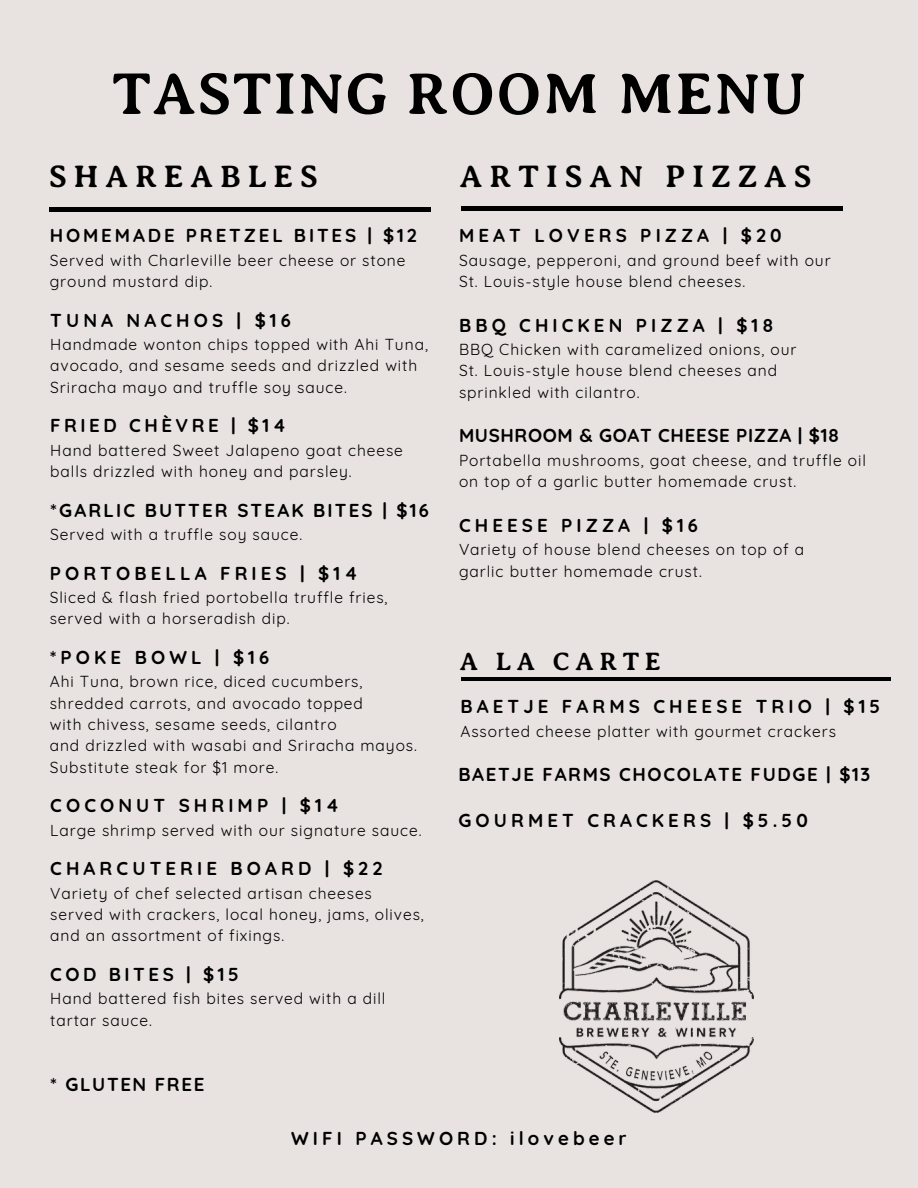
<style>
.page{position:relative;width:918px;height:1188px;background:#e8e2e0}
.page>*{position:absolute;margin:0;border:0;box-sizing:border-box;transform-origin:0 0}
.t1{font:700 59.7px "Averia Serif Libre";letter-spacing:.03em;color:#000}
.t2{font:700 31.5px "Averia Serif Libre";letter-spacing:.22em;color:#000}
.t3{font:700 25.5px "Averia Serif Libre";letter-spacing:.22em;color:#000}
.t4{font:700 18.75px "Quicksand";letter-spacing:.22em;color:#000}
.t5{font:700 18.75px "Quicksand";letter-spacing:.085em;color:#000}
.t6{font:700 18.75px "Quicksand";letter-spacing:.035em;color:#000}
.t7{font:700 18.75px "Quicksand";letter-spacing:.115em;color:#000}
.t8{font:700 18.75px "Quicksand";letter-spacing:.19em;color:#000}
.t9{font:700 18.75px "Quicksand";letter-spacing:.155em;color:#000}
.t10{font:15.6px/21.3px "Quicksand";letter-spacing:.06em;color:#000}
</style>
<div class="page">
<hr style="left:49px;top:208px;width:382px;height:3px;background:#000">
<hr style="left:461px;top:207px;width:382px;height:3px;background:#000">
<img style="left:559px;top:881px;width:195px;height:232px">
<hr style="left:461px;top:677px;width:430px;height:4px;background:#000">
<p class="t1" style="left:112px;top:61px;width:695px">TASTING ROOM MENU</p>
<p class="t2" style="left:49px;top:159px;width:270px">SHAREABLES</p>
<p class="t9" style="left:50px;top:224px;width:369px">HOMEMADE PRETZEL BITES | $12</p>
<p class="t10" style="left:50px;top:249px;width:357px">Served with Charleville beer cheese or stone ground mustard dip.</p>
<p class="t4" style="left:50px;top:308px;width:242px">TUNA NACHOS | $16</p>
<p class="t10" style="left:50px;top:333px;width:379px">Handmade wonton chips topped with Ahi Tuna, avocado, and sesame seeds and drizzled with<br>Sriracha mayo and truffle soy sauce.</p>
<p class="t8" style="left:50px;top:414px;width:237px">FRIED CHÈVRE | $14</p>
<p class="t10" style="left:50px;top:439px;width:354px">Hand battered Sweet Jalapeno goat cheese balls drizzled with honey and parsley.</p>
<p class="t7" style="left:50px;top:498px;width:380px">*GARLIC BUTTER STEAK BITES | $16</p>
<p class="t10" style="left:50px;top:523px;width:254px">Served with a truffle soy sauce.</p>
<p class="t4" style="left:50px;top:561px;width:309px">PORTOBELLA FRIES | $14</p>
<p class="t10" style="left:50px;top:586px;width:339px">Sliced &amp; flash fried portobella truffle fries, served with a horseradish dip.</p>
<p class="t4" style="left:50px;top:645px;width:221px">*POKE BOWL | $16</p>
<p class="t10" style="left:50px;top:671px;width:315px">Ahi Tuna, brown rice, diced cucumbers, shredded carrots, and avocado topped</p>
<p class="t10" style="left:50px;top:714px;width:288px">with chivess, sesame seeds, cilantro</p>
<p class="t10" style="left:50px;top:735px;width:369px">and drizzled with wasabi and Sriracha mayos.</p>
<p class="t10" style="left:50px;top:756px;width:230px">Substitute steak for $1 more.</p>
<p class="t4" style="left:50px;top:794px;width:290px">COCONUT SHRIMP | $14</p>
<p class="t10" style="left:50px;top:819px;width:373px">Large shrimp served with our signature sauce.</p>
<p class="t4" style="left:50px;top:857px;width:334px">CHARCUTERIE BOARD | $22</p>
<p class="t10" style="left:50px;top:882px;width:375px">Variety of chef selected artisan cheeses served with crackers, local honey, jams, olives, and an assortment of fixings.</p>
<p class="t8" style="left:50px;top:962px;width:190px">COD BITES | $15</p>
<p class="t10" style="left:50px;top:988px;width:337px">Hand battered fish bites served with a dill tartar sauce.</p>
<p class="t5" style="left:50px;top:1073px;width:156px">* GLUTEN FREE</p>
<p class="t2" style="left:460px;top:159px;width:353px">ARTISAN PIZZAS</p>
<p class="t4" style="left:459px;top:224px;width:324px">MEAT LOVERS PIZZA | $20</p>
<p class="t10" style="left:459px;top:249px;width:373px">Sausage, pepperoni, and ground beef with our<br>St. Louis-style house blend cheeses.</p>
<p class="t4" style="left:459px;top:313px;width:316px">BBQ CHICKEN PIZZA | $18</p>
<p class="t10" style="left:459px;top:339px;width:339px">BBQ Chicken with caramelized onions, our</p>
<p class="t10" style="left:459px;top:360px;width:320px">St. Louis-style house blend cheeses and sprinkled with cilantro.</p>
<p class="t6" style="left:459px;top:424px;width:382px">MUSHROOM &amp; GOAT CHEESE PIZZA | $18</p>
<p class="t10" style="left:459px;top:449px;width:408px">Portabella mushrooms, goat cheese, and truffle oil on top of a garlic butter homemade crust.</p>
<p class="t4" style="left:459px;top:513px;width:241px">CHEESE PIZZA | $16</p>
<p class="t10" style="left:459px;top:539px;width:347px">Variety of house blend cheeses on top of a garlic butter homemade crust.</p>
<p class="t3" style="left:460px;top:647px;width:203px">A LA CARTE</p>
<p class="t4" style="left:460px;top:694px;width:421px">BAETJE FARMS CHEESE TRIO | $15</p>
<p class="t10" style="left:460px;top:720px;width:377px">Assorted cheese platter with gourmet crackers</p>
<p class="t5" style="left:458px;top:763px;width:413px">BAETJE FARMS CHOCOLATE FUDGE | $13</p>
<p class="t4" style="left:458px;top:809px;width:351px">GOURMET CRACKERS | $5.50</p>
<p class="t4" style="left:291px;top:1126px;width:337px">WIFI PASSWORD: ilovebeer</p>
</div>
